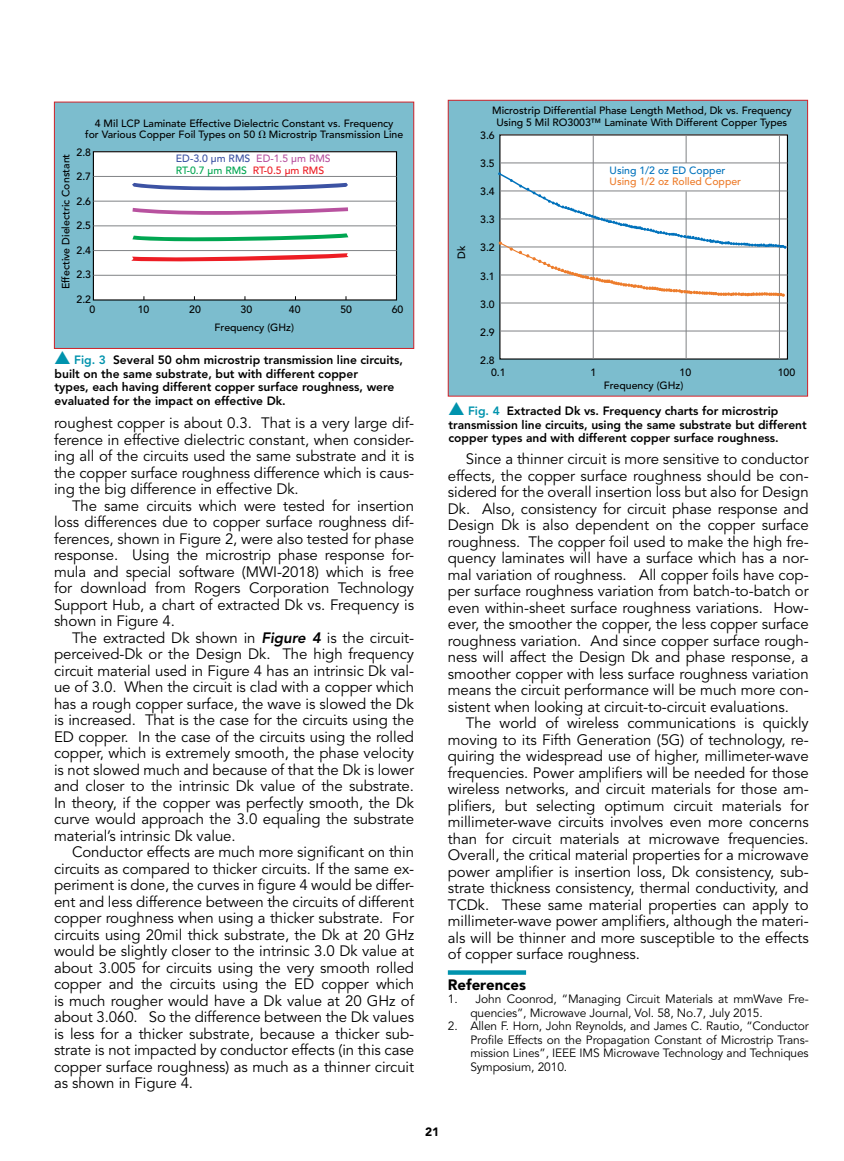
<style>
.page{position:relative;width:844px;height:1161px;background:#fff}
.page>*{position:absolute;margin:0;border:0;box-sizing:border-box;transform-origin:0 0}
.t1{font:15px/16.5px "Avenir LT Std";letter-spacing:-.005em;color:#000;text-align:justify}
.t2{font:900 15px "Avenir LT Std";color:#000}
.t3{font:800 12px/13.5px "Avenir LT Std";color:#000}
.t4{font:12px/13.5px "Avenir LT Std";letter-spacing:-.01em;color:#000}
.t5{font:900 12px "Avenir LT Std";color:#000}
.t6{font:500 10.5px/11.2px "Avenir LT Std";color:#000}
.t7{font:500 10.5px/11.2px "Avenir LT Std";color:#3c52a3}
.t8{font:500 10.5px "Avenir LT Std";color:#ed7c2b}
.t9{font:500 10.5px "Avenir LT Std";color:#0072bc}
.s1{color:#b8529f}
.s2{color:#00a651}
.s3{color:#ed1d24}
.s4{font-family:"Monotype Sorts";font-weight:400;font-size:18px;color:#0093ad}
.s5{color:#0093ad}
.s6{font-weight:800;font-style:italic}
</style>
<div class="page">
<div style="left:448px;top:970px;width:78px;height:5px;background:#0093ad"></div>
<div style="left:54px;top:102px;width:360px;height:246px;background:#7cbdce"></div>
<div style="left:93px;top:152px;width:303px;height:148px;background:#fff"></div>
<div style="left:93px;top:151px;width:304px;height:150px;border:1px solid #000"></div>
<hr style="left:93px;top:275px;width:303px;height:1px;background:#808285">
<hr style="left:93px;top:250px;width:303px;height:1px;background:#808285">
<hr style="left:93px;top:225px;width:303px;height:1px;background:#808285">
<hr style="left:93px;top:201px;width:303px;height:1px;background:#808285">
<hr style="left:93px;top:176px;width:303px;height:1px;background:#808285">
<svg style="left:132px;top:183px;width:216px;height:7px"></svg>
<svg style="left:132px;top:207px;width:216px;height:8px"></svg>
<svg style="left:132px;top:233px;width:216px;height:8px"></svg>
<svg style="left:131px;top:253px;width:217px;height:9px"></svg>
<div style="left:54px;top:102px;width:360px;height:247px;border:1px solid #d2232a"></div>
<div style="left:448px;top:100px;width:359px;height:296px;background:#7cbdce"></div>
<div style="left:500px;top:135px;width:287px;height:224px;background:#fff"></div>
<hr style="left:500px;top:331px;width:287px;height:1px;background:#808285">
<hr style="left:500px;top:303px;width:287px;height:1px;background:#808285">
<hr style="left:500px;top:163px;width:287px;height:1px;background:#808285">
<hr style="left:686px;top:191px;width:1px;height:168px;background:#808285">
<svg style="left:686px;top:135px;width:1px;height:28px"></svg>
<hr style="left:593px;top:135px;width:1px;height:224px;background:#808285">
<hr style="left:779px;top:135px;width:1px;height:224px;background:#808285">
<svg style="left:498px;top:172px;width:290px;height:125px"></svg>
<div style="left:448px;top:100px;width:360px;height:297px;border:1px solid #d2232a"></div>
<p class="t6" style="left:85px;top:118px;width:310px;text-indent:10px">4 Mil LCP Laminate Effective Dielectric Constant vs. Frequency for Various Copper Foil Types on 50</p>
<p class="t6" style="left:269px;top:129px;width:136px">Microstrip Transmission Line</p>
<p class="t6" style="left:76px;top:147px;width:16px">2.8</p>
<p class="t6" style="left:76px;top:171px;width:16px">2.7</p>
<p class="t6" style="left:76px;top:196px;width:16px">2.6</p>
<p class="t6" style="left:76px;top:220px;width:16px">2.5</p>
<p class="t6" style="left:76px;top:245px;width:16px">2.4</p>
<p class="t6" style="left:76px;top:269px;width:16px">2.3</p>
<p class="t6" style="left:89px;top:294px;width:7px;line-height:10.8px;text-indent:-13px">2.2<br>0</p>
<p class="t6" style="left:138px;top:304px;width:13px">10</p>
<p class="t6" style="left:189px;top:304px;width:13px">20</p>
<p class="t6" style="left:241px;top:304px;width:13px">30</p>
<p class="t6" style="left:289px;top:304px;width:13px">40</p>
<p class="t6" style="left:340px;top:304px;width:13px">50</p>
<p class="t6" style="left:392px;top:304px;width:13px">60</p>
<p class="t6" style="left:60px;top:289px;width:137px;rotate:-90deg">Effective Dielectric Constant</p>
<p class="t7" style="left:176px;top:153px;width:156px">ED-3.0 µm RMS <span class="s1">ED-1.5 µm RMS<br></span><span class="s2">RT-0.7 µm RMS</span> <span class="s3">RT-0.5 µm RMS</span></p>
<p class="t6" style="left:215px;top:322px;width:81px">Frequency (GHz)</p>
<p class="t3" style="left:55px;top:353px;width:350px"><span class="s4">s</span> <span class="s5">Fig. 3</span> Several 50 ohm microstrip transmission line circuits, built on the same substrate, but with different copper<br>types, each having different copper surface roughness, were evaluated for the impact on effective Dk.</p>
<p class="t1" style="left:54px;top:415px;width:362px">roughest copper is about 0.3. That is a very large dif&shy;ference in effective dielectric constant, when consider&shy;ing all of the circuits used the same substrate and it is the copper surface roughness difference which is caus&shy;ing the big difference in effective Dk.</p>
<p class="t1" style="left:54px;top:498px;width:362px;text-indent:18px">The same circuits which were tested for insertion loss differences due to copper surface roughness dif&shy;ferences, shown in Figure 2, were also tested for phase response. Using the microstrip phase response for&shy;mula and special software (MWI-2018) which is free for download from Rogers Corporation Technology Support Hub, a chart of extracted Dk vs. Frequency is shown in Figure 4.</p>
<p class="t1" style="left:54px;top:630px;width:362px;text-indent:18px">The extracted Dk shown in <span class="s6">Figure 4</span> is the circuit&shy;perceived-Dk or the Design Dk. The high frequency circuit material used in Figure 4 has an intrinsic Dk val&shy;ue of 3.0. When the circuit is clad with a copper which has a rough copper surface, the wave is slowed the Dk is increased. That is the case for the circuits using the ED copper. In the case of the circuits using the rolled copper, which is extremely smooth, the phase velocity is not slowed much and because of that the Dk is lower and closer to the intrinsic Dk value of the substrate.<br>In theory, if the copper was perfectly smooth, the Dk curve would approach the 3.0 equaling the substrate material’s intrinsic Dk value.</p>
<p class="t1" style="left:54px;top:844px;width:362px;text-indent:18px">Conductor effects are much more significant on thin circuits as compared to thicker circuits. If the same ex&shy;periment is done, the curves in figure 4 would be differ&shy;ent and less difference between the circuits of different copper roughness when using a thicker substrate. For circuits using 20mil thick substrate, the Dk at 20 GHz would be slightly closer to the intrinsic 3.0 Dk value at about 3.005 for circuits using the very smooth rolled copper and the circuits using the ED copper which is much rougher would have a Dk value at 20 GHz of about 3.060. So the difference between the Dk values is less for a thicker substrate, because a thicker sub&shy;strate is not impacted by conductor effects (in this case copper surface roughness) as much as a thinner circuit as shown in Figure 4.</p>
<p class="t6" style="left:456px;top:259px;width:15px;rotate:-90deg">Dk</p>
<p class="t6" style="left:492px;top:105px;width:301px;text-align:center">Microstrip Differential Phase Length Method, Dk vs. Frequency<br>Using 5 Mil RO3003™ Laminate With Different Copper Types</p>
<p class="t6" style="left:480px;top:130px;width:16px">3.6</p>
<p class="t6" style="left:480px;top:158px;width:16px">3.5</p>
<p class="t6" style="left:480px;top:186px;width:16px">3.4</p>
<p class="t6" style="left:480px;top:214px;width:16px">3.3</p>
<p class="t6" style="left:480px;top:242px;width:16px">3.2</p>
<p class="t6" style="left:480px;top:271px;width:16px">3.1</p>
<p class="t6" style="left:480px;top:299px;width:16px">3.0</p>
<p class="t6" style="left:480px;top:327px;width:16px">2.9</p>
<p class="t6" style="left:491px;top:354px;width:16px;line-height:12px;text-indent:-11px">2.8<br>0.1</p>
<p class="t9" style="left:609px;top:164px;width:117px">Using 1/2 oz ED Copper</p>
<p class="t8" style="left:609px;top:175px;width:133px">Using 1/2 oz Rolled Copper</p>
<p class="t6" style="left:590px;top:367px;width:7px">1</p>
<p class="t6" style="left:679px;top:367px;width:13px">10</p>
<p class="t6" style="left:777px;top:367px;width:19px">100</p>
<p class="t6" style="left:604px;top:380px;width:81px">Frequency (GHz)</p>
<p class="t3" style="left:448px;top:404px;width:360px"><span class="s4">s</span> <span class="s5">Fig. 4</span> Extracted Dk vs. Frequency charts for microstrip transmission line circuits, using the same substrate but different copper types and with different copper surface roughness.</p>
<p class="t1" style="left:448px;top:451px;width:362px;text-indent:18px">Since a thinner circuit is more sensitive to conductor effects, the copper surface roughness should be con&shy;sidered for the overall insertion loss but also for Design Dk. Also, consistency for circuit phase response and Design Dk is also dependent on the copper surface roughness. The copper foil used to make the high fre&shy;quency laminates will have a surface which has a nor&shy;mal variation of roughness. All copper foils have cop&shy;per surface roughness variation from batch-to-batch or even within-sheet surface roughness variations. How&shy;ever, the smoother the copper, the less copper surface roughness variation. And since copper surface rough&shy;ness will affect the Design Dk and phase response, a smoother copper with less surface roughness variation means the circuit performance will be much more con&shy;sistent when looking at circuit-to-circuit evaluations.</p>
<p class="t1" style="left:448px;top:715px;width:362px;text-indent:18px">The world of wireless communications is quickly moving to its Fifth Generation (5G) of technology, re&shy;quiring the widespread use of higher, millimeter-wave frequencies. Power amplifiers will be needed for those wireless networks, and circuit materials for those am&shy;plifiers, but selecting optimum circuit materials for millimeter-wave circuits involves even more concerns than for circuit materials at microwave frequencies.<br>Overall, the critical material properties for a microwave power amplifier is insertion loss, Dk consistency, sub&shy;strate thickness consistency, thermal conductivity, and TCDk. These same material properties can apply to millimeter-wave power amplifiers, although the materi&shy;als will be thinner and more susceptible to the effects of copper surface roughness.</p>
<p class="t2" style="left:448px;top:975px;width:80px">References</p>
<p class="t4" style="left:470px;top:993px;width:340px;text-indent:-22px">1. John Coonrod, “Managing Circuit Materials at mmWave Fre&shy;quencies”, Microwave Journal, Vol. 58, No.7, July 2015.</p>
<p class="t4" style="left:470px;top:1020px;width:340px;text-align:justify;text-indent:-22px">2. Allen F. Horn, John Reynolds, and James C. Rautio, “Conductor Profile Effects on the Propagation Constant of Microstrip Trans&shy;mission Lines”, IEEE IMS Microwave Technology and Techniques Symposium, 2010.</p>
<p class="t5" style="left:425px;top:1125px;width:16px">21</p>
</div>
